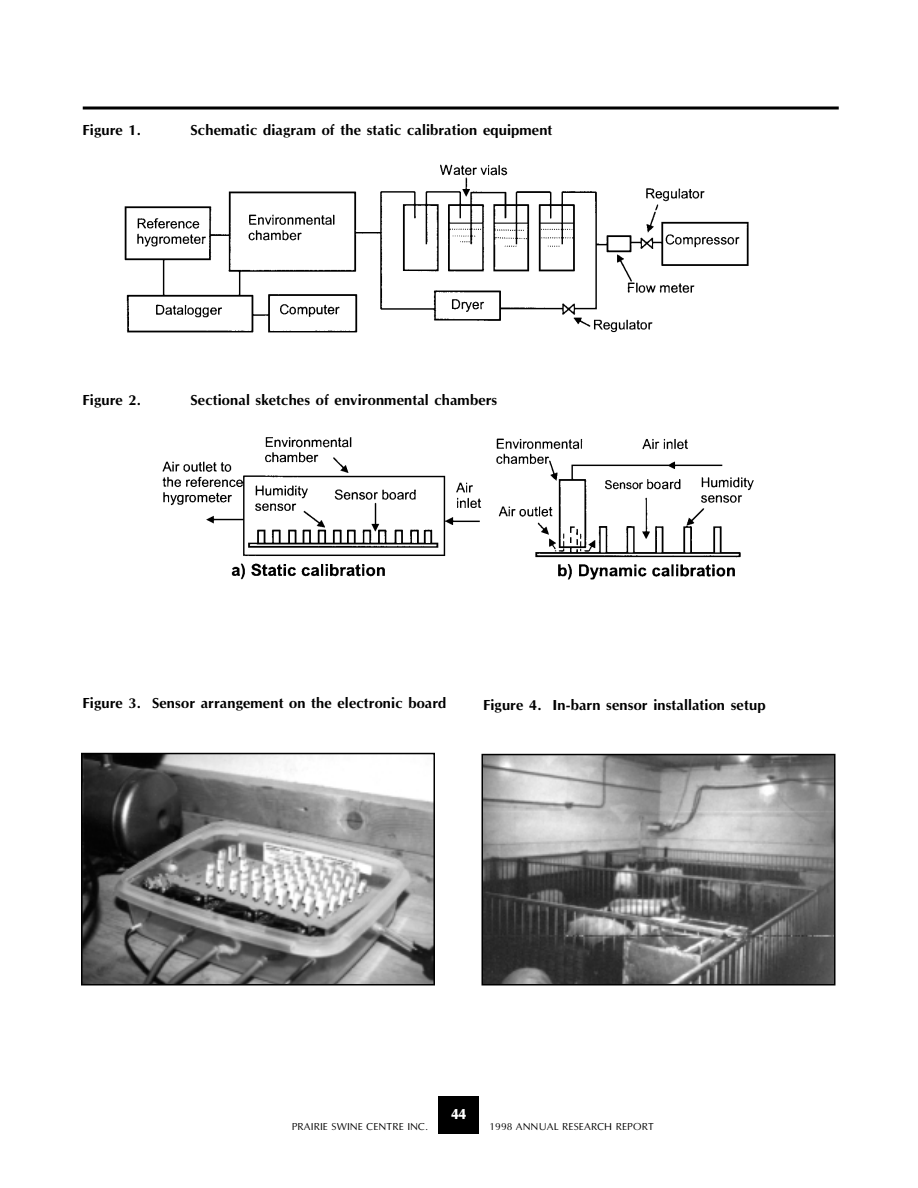
<style>
.page{position:relative;width:918px;height:1188px;background:#fff}
.page>*{position:absolute;margin:0;border:0;box-sizing:border-box;transform-origin:0 0}
.t1{font:700 15px "Optane";color:#000}
.t2{font:800 15px "Optane";color:#fff}
.t3{font:10.5px "Optane";color:#000}
</style>
<div class="page">
<div style="left:439px;top:1096px;width:40px;height:38px;background:#000"></div>
<svg style="left:83px;top:106px;width:756px;height:4px;background:#3f3f3f"></svg>
<img style="left:124px;top:164px;width:625px;height:169px">
<img style="left:84px;top:756px;width:348px;height:226px">
<div style="left:81px;top:753px;width:354px;height:232px;border:2px solid #000"></div>
<img style="left:485px;top:757px;width:348px;height:226px">
<div style="left:482px;top:754px;width:354px;height:232px;border:2px solid #000"></div>
<img style="left:162px;top:437px;width:592px;height:143px">
<p class="t1" style="left:82px;top:124px;width:60px">Figure 1.</p>
<p class="t1" style="left:191px;top:124px;width:364px">Schematic diagram of the static calibration equipment</p>
<p class="t1" style="left:82px;top:394px;width:60px">Figure 2.</p>
<p class="t1" style="left:191px;top:394px;width:308px">Sectional sketches of environmental chambers</p>
<p class="t1" style="left:82px;top:697px;width:366px">Figure 3. Sensor arrangement on the electronic board</p>
<p class="t1" style="left:483px;top:699px;width:284px">Figure 4. In-barn sensor installation setup</p>
<p class="t2" style="left:452px;top:1109px;width:16px">44</p>
<p class="t3" style="left:292px;top:1123px;width:138px">PRAIRIE SWINE CENTRE INC.</p>
<p class="t3" style="left:490px;top:1123px;width:166px">1998 ANNUAL RESEARCH REPORT</p>
</div>
